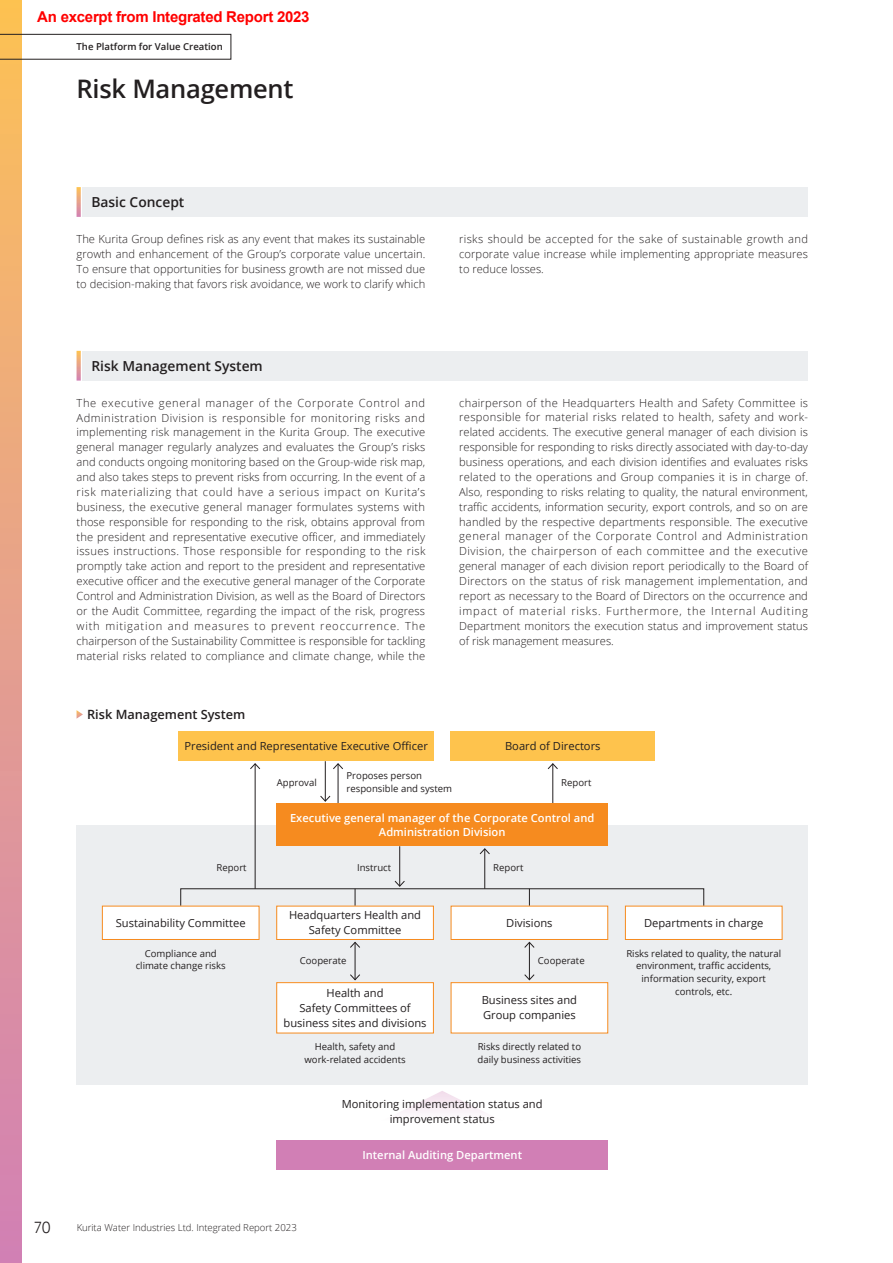
<style>
.page{position:relative;width:893px;height:1263px;background:#fff}
.page>*{position:absolute;margin:0;border:0;box-sizing:border-box;transform-origin:0 0}
.t1{font:600 25.5px "Open Sans";letter-spacing:-.01em;color:#231f20}
.t2{font:300 15.9px "Avenir";color:#231f20}
.t3{font:700 15px "Arial";letter-spacing:-.015em;color:#f00}
.t4{font:600 13.8px "Open Sans";color:#231f20}
.t5{font:600 12.75px "Open Sans";color:#231f20}
.t6{font:300 11.1px/14.9px "Open Sans";letter-spacing:.005em;color:#231f20;text-align:justify}
.t7{font:11.1px/14.9px "Open Sans";color:#231f20;text-align:center}
.t8{font:600 11.1px/14.9px "Open Sans";color:#fff;text-align:center}
.t9{font:9.6px/12.8px "Open Sans";color:#231f20;text-align:center}
.t10{font:300 9.6px "Open Sans";color:#231f20}
.t11{font:600 9.6px "Open Sans";color:#231f20}
</style>
<div class="page">
<div style="left:0;top:0;width:21px;height:1263px;background:linear-gradient(to bottom,#fcc15b,#d17fb9)"></div>
<svg style="left:77px;top:710px;width:6px;height:9px"></svg>
<div style="left:77px;top:825px;width:731px;height:259px;background:#eceef0"></div>
<hr style="left:552px;top:764px;width:1px;height:40px;background:#231f20">
<svg style="left:547px;top:763px;width:11px;height:7px"></svg>
<hr style="left:338px;top:764px;width:1px;height:40px;background:#231f20">
<svg style="left:333px;top:763px;width:10px;height:7px"></svg>
<hr style="left:325px;top:761px;width:1px;height:40px;background:#231f20">
<svg style="left:320px;top:795px;width:11px;height:7px"></svg>
<hr style="left:255px;top:764px;width:1px;height:125px;background:#231f20">
<svg style="left:250px;top:763px;width:11px;height:7px"></svg>
<hr style="left:484px;top:849px;width:1px;height:40px;background:#231f20">
<svg style="left:479px;top:848px;width:11px;height:7px"></svg>
<hr style="left:399px;top:846px;width:1px;height:40px;background:#231f20">
<svg style="left:394px;top:880px;width:11px;height:7px"></svg>
<hr style="left:355px;top:942px;width:1px;height:38px;background:#231f20">
<svg style="left:350px;top:941px;width:10px;height:7px"></svg>
<svg style="left:350px;top:974px;width:10px;height:7px"></svg>
<hr style="left:529px;top:942px;width:1px;height:38px;background:#231f20">
<svg style="left:524px;top:941px;width:11px;height:7px"></svg>
<svg style="left:524px;top:974px;width:11px;height:7px"></svg>
<svg style="left:355px;top:890px;width:1px;height:14px"></svg>
<svg style="left:529px;top:890px;width:1px;height:14px"></svg>
<div style="left:276px;top:1140px;width:332px;height:29px;background:#d17fb5"></div>
<div style="left:180px;top:888px;width:524px;height:18px;border:1px solid #231f20"></div>
<div style="left:276px;top:804px;width:332px;height:42px;background:#f68b1f"></div>
<div style="left:102px;top:906px;width:157px;height:33px;background:#fff"></div>
<div style="left:102px;top:906px;width:157px;height:34px;border:1px solid #f68b1f"></div>
<div style="left:277px;top:906px;width:156px;height:33px;background:#fff"></div>
<div style="left:276px;top:906px;width:158px;height:34px;border:1px solid #f68b1f"></div>
<div style="left:277px;top:983px;width:156px;height:50px;background:#fff"></div>
<div style="left:276px;top:982px;width:158px;height:51px;border:1px solid #f68b1f"></div>
<div style="left:451px;top:906px;width:157px;height:33px;background:#fff"></div>
<div style="left:451px;top:906px;width:157px;height:34px;border:1px solid #f68b1f"></div>
<div style="left:451px;top:983px;width:157px;height:50px;background:#fff"></div>
<div style="left:451px;top:982px;width:157px;height:51px;border:1px solid #f68b1f"></div>
<div style="left:625px;top:906px;width:157px;height:33px;background:#fff"></div>
<div style="left:625px;top:906px;width:157px;height:34px;border:1px solid #f68b1f"></div>
<div style="left:179px;top:731px;width:255px;height:30px;background:#fec34d"></div>
<div style="left:451px;top:731px;width:204px;height:30px;background:#fec34d"></div>
<div style="left:83px;top:187px;width:725px;height:30px;background:#eceef0"></div>
<svg style="left:77px;top:187px;width:4px;height:30px"></svg>
<div style="left:83px;top:351px;width:725px;height:30px;background:#eceef0"></div>
<svg style="left:77px;top:351px;width:4px;height:30px"></svg>
<svg style="left:400px;top:1091px;width:85px;height:22px"></svg>
<svg style="left:0;top:34px;width:231px;height:26px"></svg>
<h3 class="t3" style="left:37px;top:6px;width:274px">An excerpt from Integrated Report 2023</h3>
<p class="t11" style="left:77px;top:40px;width:148px">The Platform for Value Creation</p>
<h1 class="t1" style="left:77px;top:72px;width:219px">Risk Management</h1>
<p class="t4" style="left:91px;top:192px;width:94px">Basic Concept</p>
<p class="t6" style="left:77px;top:231px;width:350px">The Kurita Group defines risk as any event that makes its sustainable growth and enhancement of the Group’s corporate value uncertain.<br>To ensure that opportunities for business growth are not missed due to decision-making that favors risk avoidance, we work to clarify which</p>
<p class="t4" style="left:91px;top:356px;width:173px">Risk Management System</p>
<p class="t6" style="left:77px;top:395px;width:350px">The executive general manager of the Corporate Control and Administration Division is responsible for monitoring risks and implementing risk management in the Kurita Group. The executive general manager regularly analyzes and evaluates the Group’s risks and conducts ongoing monitoring based on the Group-wide risk map, and also takes steps to prevent risks from occurring. In the event of a risk materializing that could have a serious impact on Kurita’s business, the executive general manager formulates systems with those responsible for responding to the risk, obtains approval from the president and representative executive officer, and immediately issues instructions. Those responsible for responding to the risk promptly take action and report to the president and representative executive officer and the executive general manager of the Corporate Control and Administration Division, as well as the Board of Directors or the Audit Committee, regarding the impact of the risk, progress with mitigation and measures to prevent reoccurrence. The chairperson of the Sustainability Committee is responsible for tackling material risks related to compliance and climate change, while the</p>
<p class="t5" style="left:87px;top:706px;width:160px">Risk Management System</p>
<p class="t6" style="left:459px;top:231px;width:350px">risks should be accepted for the sake of sustainable growth and corporate value increase while implementing appropriate measures to reduce losses.</p>
<p class="t6" style="left:459px;top:395px;width:350px">chairperson of the Headquarters Health and Safety Committee is responsible for material risks related to health, safety and work&shy;related accidents. The executive general manager of each division is responsible for responding to risks directly associated with day-to-day business operations, and each division identifies and evaluates risks related to the operations and Group companies it is in charge of.<br>Also, responding to risks relating to quality, the natural environment, traffic accidents, information security, export controls, and so on are handled by the respective departments responsible. The executive general manager of the Corporate Control and Administration Division, the chairperson of each committee and the executive general manager of each division report periodically to the Board of Directors on the status of risk management implementation, and report as necessary to the Board of Directors on the occurrence and impact of material risks. Furthermore, the Internal Auditing Department monitors the execution status and improvement status of risk management measures.</p>
<p class="t7" style="left:184px;top:738px;width:245px">President and Representative Executive Officer</p>
<p class="t7" style="left:505px;top:738px;width:97px">Board of Directors</p>
<p class="t9" style="left:277px;top:776px;width:41px">Approval</p>
<p class="t9" style="left:347px;top:769px;width:107px;text-align:left">Proposes person responsible and system</p>
<p class="t9" style="left:561px;top:776px;width:32px">Report</p>
<p class="t8" style="left:290px;top:810px;width:306px">Executive general manager of the Corporate Control and<br>Administration Division</p>
<p class="t9" style="left:216px;top:861px;width:32px">Report</p>
<p class="t9" style="left:357px;top:861px;width:36px">Instruct</p>
<p class="t9" style="left:493px;top:861px;width:32px">Report</p>
<p class="t7" style="left:116px;top:915px;width:131px">Sustainability Committee</p>
<p class="t7" style="left:289px;top:907px;width:134px">Headquarters Health and<br>Safety Committee</p>
<p class="t7" style="left:506px;top:915px;width:48px">Divisions</p>
<p class="t9" style="left:136px;top:946px;width:92px">Compliance and climate change risks</p>
<p class="t9" style="left:300px;top:954px;width:48px">Cooperate</p>
<p class="t9" style="left:538px;top:954px;width:48px">Cooperate</p>
<p class="t7" style="left:284px;top:985px;width:145px">Health and<br>Safety Committees of business sites and divisions</p>
<p class="t7" style="left:482px;top:993px;width:97px;text-align:left">Business sites and<br>Group companies</p>
<p class="t9" style="left:304px;top:1040px;width:103px">Health, safety and work-related accidents</p>
<p class="t9" style="left:478px;top:1040px;width:105px;text-align:left">Risks directly related to daily business activities</p>
<p class="t7" style="left:342px;top:1096px;width:202px">Monitoring implementation status and improvement status</p>
<p class="t8" style="left:362px;top:1147px;width:161px">Internal Auditing Department</p>
<h2 class="t2" style="left:34px;top:1218px;width:18px">70</h2>
<p class="t10" style="left:77px;top:1221px;width:222px">Kurita Water Industries Ltd. Integrated Report 2023</p>
<p class="t7" style="left:644px;top:915px;width:121px">Departments in charge</p>
<p class="t9" style="left:626px;top:946px;width:156px">Risks related to quality, the natural environment, traffic accidents, information security, export controls, etc.</p>
</div>
